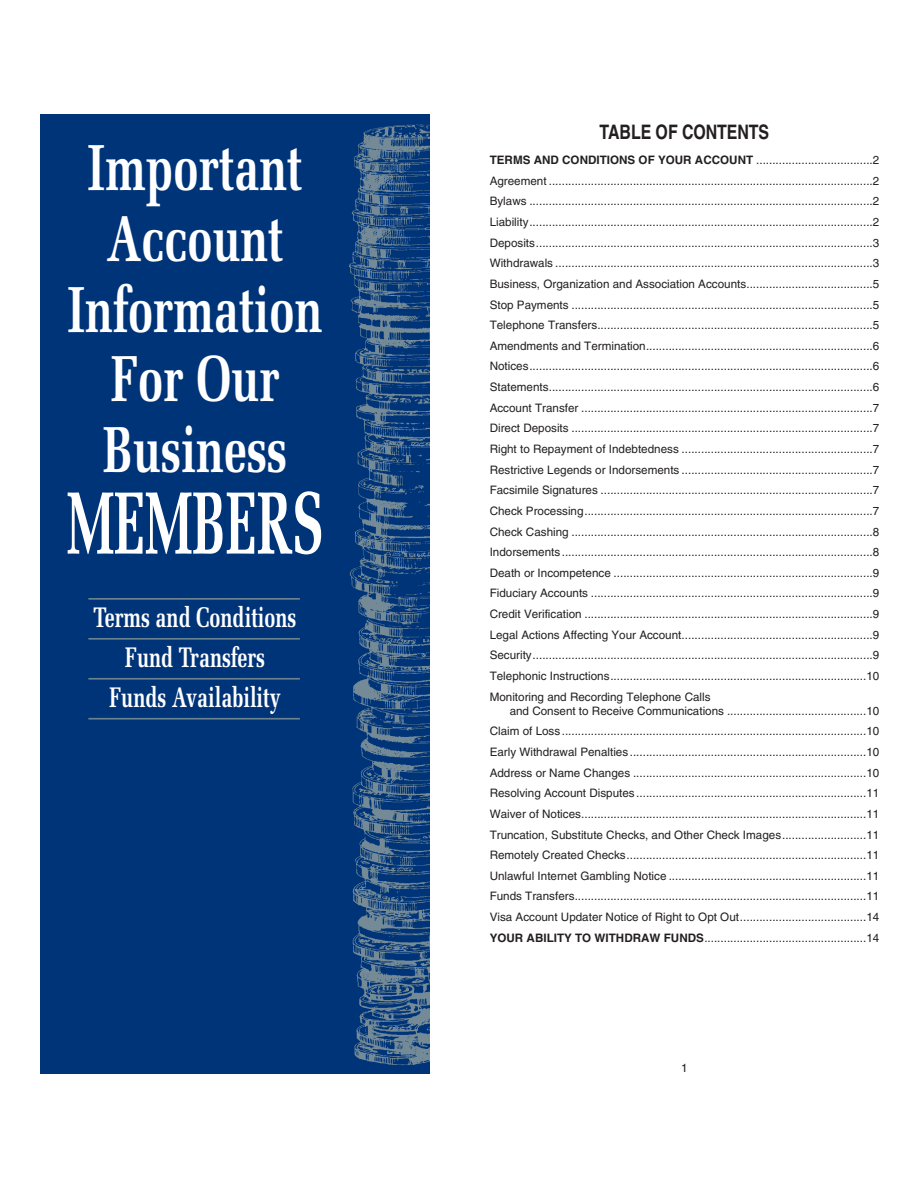
<style>
.page{position:relative;width:918px;height:1188px;background:#fff}
.page>*{position:absolute;margin:0;border:0;box-sizing:border-box;transform-origin:0 0}
.t1{font:700 88.2px "Melior";color:#fff;scale:.57 1}
.t2{font:700 64.95px/70.5px "Melior";color:#fff;text-align:center;scale:.7 1}
.t3{font:700 28.35px/39.9px "Melior";color:#fff;text-align:center;scale:.7 1}
.t4{font:700 19.95px "Helvetica";letter-spacing:-.005em;color:#231f20;scale:.8 1}
.t5{font:11.7px/20.7px "Helvetica";color:#231f20;text-align:justify}
.s1{font-weight:700}
</style>
<div class="page">
<div style="left:40px;top:115px;width:390px;height:959px;background:#003479"></div>
<img style="left:349px;top:124px;width:81px;height:942px">
<hr style="left:88px;top:598px;width:212px;height:2px;background:#6b838f">
<hr style="left:88px;top:638px;width:212px;height:2px;background:#6b838f">
<hr style="left:88px;top:678px;width:212px;height:2px;background:#6b838f">
<hr style="left:88px;top:718px;width:212px;height:2px;background:#6b838f">
<h2 class="t2" style="left:67px;top:140px;width:366px">Important<br>Account<br>Information<br>For Our<br>Business</h2>
<h1 class="t1" style="left:66px;top:486px;width:452px">MEMBERS</h1>
<h3 class="t3" style="left:94px;top:601px;width:291px">Terms and Conditions<br>Fund Transfers<br>Funds Availability</h3>
<h3 class="t4" style="left:600px;top:125px;width:214px">TABLE OF CONTENTS</h3>
<p class="t5" style="left:490px;top:151px;width:391px"><span class="s1">TERMS AND CONDITIONS OF YOUR ACCOUNT</span> ....................................2<br>Agreement ....................................................................................................2<br>Bylaws ..........................................................................................................2<br>Liability..........................................................................................................2<br>Deposits........................................................................................................3<br>Withdrawals ..................................................................................................3<br>Business, Organization and Association Accounts.......................................5<br>Stop Payments .............................................................................................5<br>Telephone Transfers.....................................................................................5<br>Amendments and Termination......................................................................6<br>Notices..........................................................................................................6<br>Statements....................................................................................................6<br>Account Transfer ..........................................................................................7<br>Direct Deposits .............................................................................................7<br>Right to Repayment of Indebtedness ...........................................................7<br>Restrictive Legends or Indorsements ...........................................................7<br>Facsimile Signatures ....................................................................................7<br>Check Processing.........................................................................................7<br>Check Cashing .............................................................................................8<br>Indorsements................................................................................................8<br>Death or Incompetence ................................................................................9<br>Fiduciary Accounts .......................................................................................9<br>Credit Verification .........................................................................................9<br>Legal Actions Affecting Your Account...........................................................9<br>Security.........................................................................................................9<br>Telephonic Instructions...............................................................................10<br>Monitoring and Recording Telephone Calls</p>
<p class="t5" style="left:490px;top:701px;width:391px;text-indent:20px">and Consent to Receive Communications ...........................................10<br>Claim of Loss..............................................................................................10<br>Early Withdrawal Penalties.........................................................................10<br>Address or Name Changes ........................................................................10<br>Resolving Account Disputes.......................................................................11<br>Waiver of Notices........................................................................................11<br>Truncation, Substitute Checks, and Other Check Images..........................11<br>Remotely Created Checks..........................................................................11<br>Unlawful Internet Gambling Notice .............................................................11<br>Funds Transfers..........................................................................................11<br>Visa Account Updater Notice of Right to Opt Out.......................................14<br><span class="s1">YOUR ABILITY TO WITHDRAW FUNDS</span>..................................................14</p>
<p class="t5" style="left:681px;top:1059px;width:8px">1</p>
</div>
